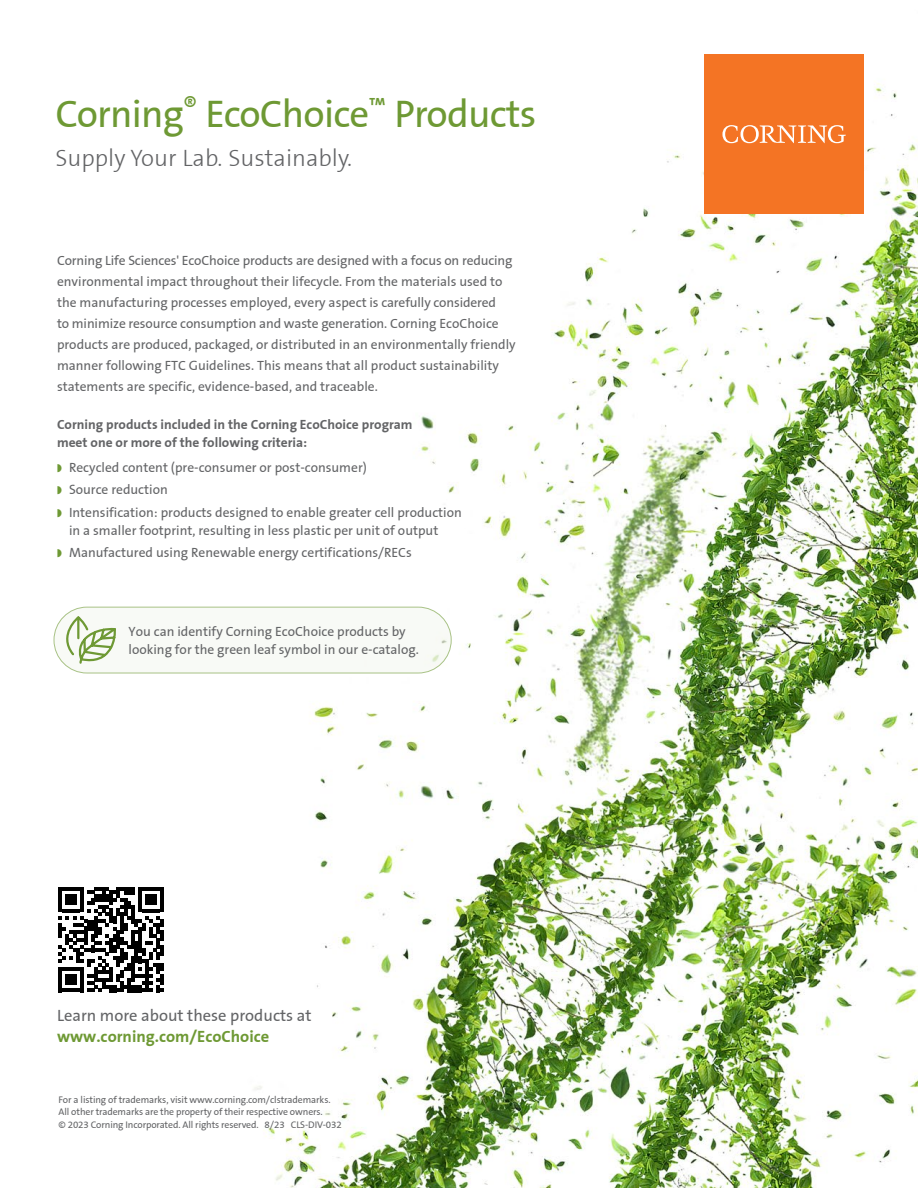
<style>
.page{position:relative;width:918px;height:1188px;background:#fff}
.page>*{position:absolute;margin:0;border:0;box-sizing:border-box;transform-origin:0 0}
.t1{font:39px "Corning Sans";letter-spacing:-.02em;color:#6e9934}
.t2{font:300 24px "Corning Sans";color:#636466}
.t3{font:16.5px "Corning Sans";color:#636466}
.t4{font:700 16.5px "Corning Sans";color:#6e9934}
.t5{font:13.5px/21px "Corning Sans";color:#636466}
.t6{font:700 13.5px/18px "Corning Sans";color:#636466}
.t7{font:9.75px/12.8px "Corning Sans";letter-spacing:-.01em;color:#636466}
</style>
<div class="page">
<img style="left:53px;top:83px;width:865px;height:1105px">
<div style="left:704px;top:54px;width:160px;height:160px;background:#f47424"></div>
<svg style="left:722px;top:125px;width:124px;height:18px"></svg>
<svg style="left:58px;top:887px;width:106px;height:105px"></svg>
<div style="left:54px;top:607px;width:397px;height:66px;background:#f4f7f0;border-radius:33px"></div>
<div style="left:54px;top:607px;width:397px;height:66px;border:1px solid #6e9934;border-radius:33px"></div>
<svg style="left:65px;top:616px;width:51px;height:49px"></svg>
<svg style="left:57px;top:464px;width:4px;height:8px"></svg>
<svg style="left:57px;top:486px;width:4px;height:9px"></svg>
<svg style="left:57px;top:509px;width:4px;height:8px"></svg>
<svg style="left:57px;top:549px;width:4px;height:9px"></svg>
<h1 class="t1" style="left:56px;top:91px;width:483px">Corning<sup>®</sup> EcoChoice<sup>™</sup> Products</h1>
<h2 class="t2" style="left:56px;top:144px;width:298px">Supply Your Lab. Sustainably.</h2>
<p class="t5" style="left:57px;top:250px;width:460px">Corning Life Sciences' EcoChoice products are designed with a focus on reducing environmental impact throughout their lifecycle. From the materials used to the manufacturing processes employed, every aspect is carefully considered<br>to minimize resource consumption and waste generation. Corning EcoChoice products are produced, packaged, or distributed in an environmentally friendly manner following FTC Guidelines. This means that all product sustainability statements are specific, evidence-based, and traceable.</p>
<p class="t6" style="left:57px;top:416px;width:357px">Corning products included in the Corning EcoChoice program meet one or more of the following criteria:</p>
<p class="t5" style="left:69px;top:456px;width:394px;line-height:22.5px">Recycled content (pre-consumer or post-consumer)<br>Source reduction<br>Intensification: products designed to enable greater cell production</p>
<p class="t5" style="left:69px;top:519px;width:371px;line-height:22.5px">in a smaller footprint, resulting in less plastic per unit of output<br>Manufactured using Renewable energy certifications/RECs</p>
<p class="t5" style="left:129px;top:623px;width:292px;line-height:18px">You can identify Corning EcoChoice products by looking for the green leaf symbol in our e-catalog.</p>
<p class="t3" style="left:57px;top:1006px;width:256px">Learn more about these products at</p>
<p class="t4" style="left:57px;top:1027px;width:214px">www.corning.com/EcoChoice</p>
<p class="t7" style="left:58px;top:1093px;width:285px">For a listing of trademarks, visit www.corning.com/clstrademarks.<br>All other trademarks are the property of their respective owners.<br>© 2023 Corning Incorporated. All rights reserved. 8/23 CLS-DIV-032</p>
</div>
